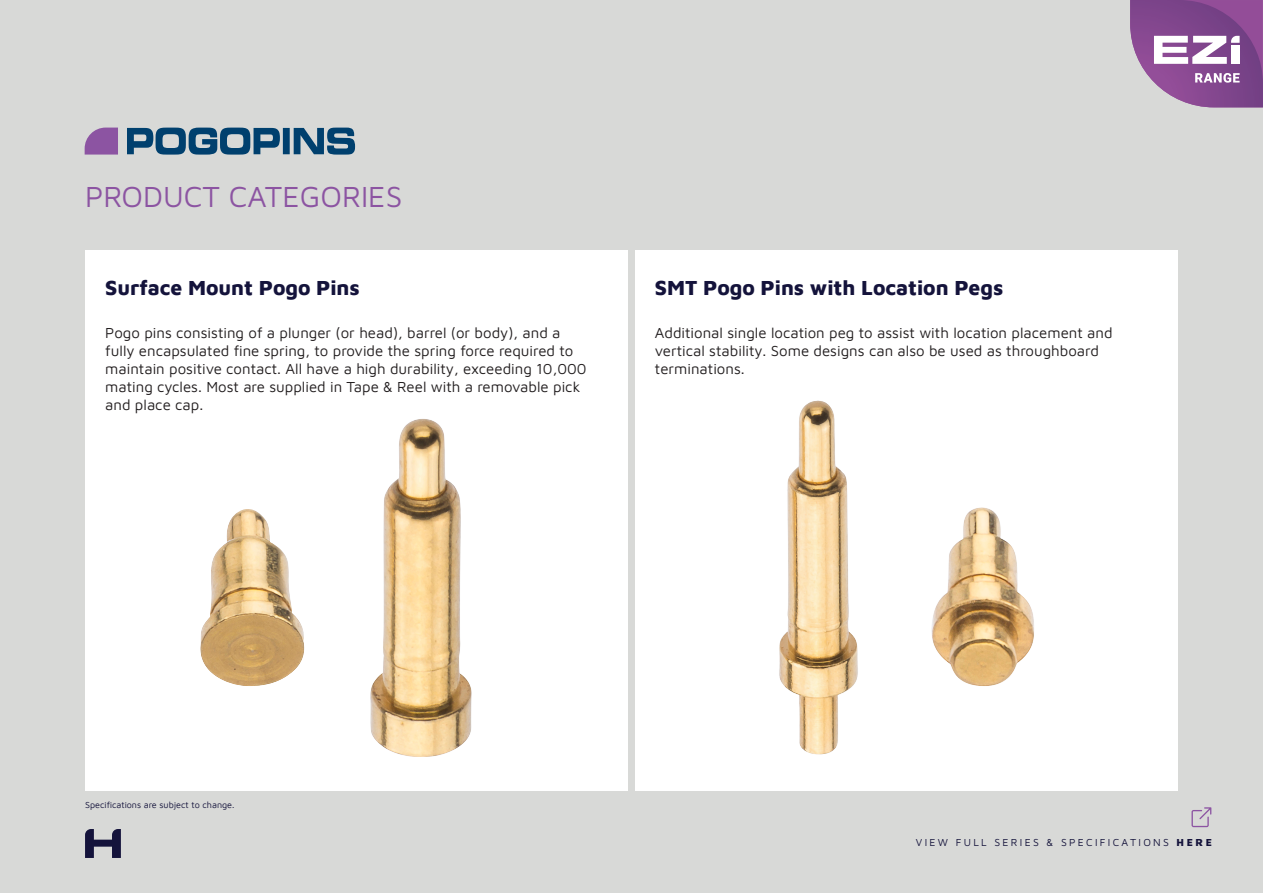
<style>
.page{position:relative;width:1263px;height:893px;background:#d8d9d7}
.page>*{position:absolute;margin:0;border:0;box-sizing:border-box;transform-origin:0 0}
.t1{font:30px "Maven Pro";color:#8c54a2}
.t2{font:21px "Maven Pro";color:#14133b}
.t3{font:15px/18px "Maven Pro";color:#231f20}
.t4{font:10.5px "Maven Pro";letter-spacing:.22em;color:#14133b}
.t5{font:9px "Maven Pro";color:#14133b}
</style>
<div class="page">
<div style="left:636px;top:251px;width:542px;height:540px;background:#fff"></div>
<div style="left:85px;top:251px;width:542px;height:540px;background:#fff"></div>
<svg style="left:1191px;top:807px;width:20px;height:20px"></svg>
<img style="left:370px;top:419px;width:102px;height:337px">
<img style="left:200px;top:509px;width:105px;height:177px">
<img style="left:779px;top:400px;width:79px;height:355px">
<img style="left:931px;top:507px;width:103px;height:179px">
<svg style="left:85px;top:128px;width:33px;height:27px"></svg>
<svg style="left:127px;top:128px;width:228px;height:27px"></svg>
<svg style="left:85px;top:829px;width:36px;height:29px"></svg>
<svg style="left:1130px;top:0;width:133px;height:107px;background:#9a6ca3"></svg>
<div style="left:1231px;top:45px;width:8px;height:19px;background:#fff"></div>
<h1 class="t1" style="left:85px;top:176px;width:319px">PRODUCT CATEGORIES</h1>
<h2 class="t2" style="left:105px;top:273px;width:256px">Surface Mount Pogo Pins</h2>
<p class="t3" style="left:105px;top:323px;width:483px">Pogo pins consisting of a plunger (or head), barrel (or body), and a fully encapsulated fine spring, to provide the spring force required to maintain positive contact. All have a high durability, exceeding 10,000 mating cycles. Most are supplied in Tape &amp; Reel with a removable pick and place cap.</p>
<h2 class="t2" style="left:655px;top:273px;width:350px">SMT Pogo Pins with Location Pegs</h2>
<p class="t3" style="left:655px;top:323px;width:459px">Additional single location peg to assist with location placement and vertical stability. Some designs can also be used as throughboard terminations.</p>
<p class="t5" style="left:85px;top:799px;width:151px">Specifications are subject to change.</p>
<p class="t4" style="left:916px;top:835px;width:298px">VIEW FULL SERIES &amp; SPECIFICATIONS HERE</p>
</div>
